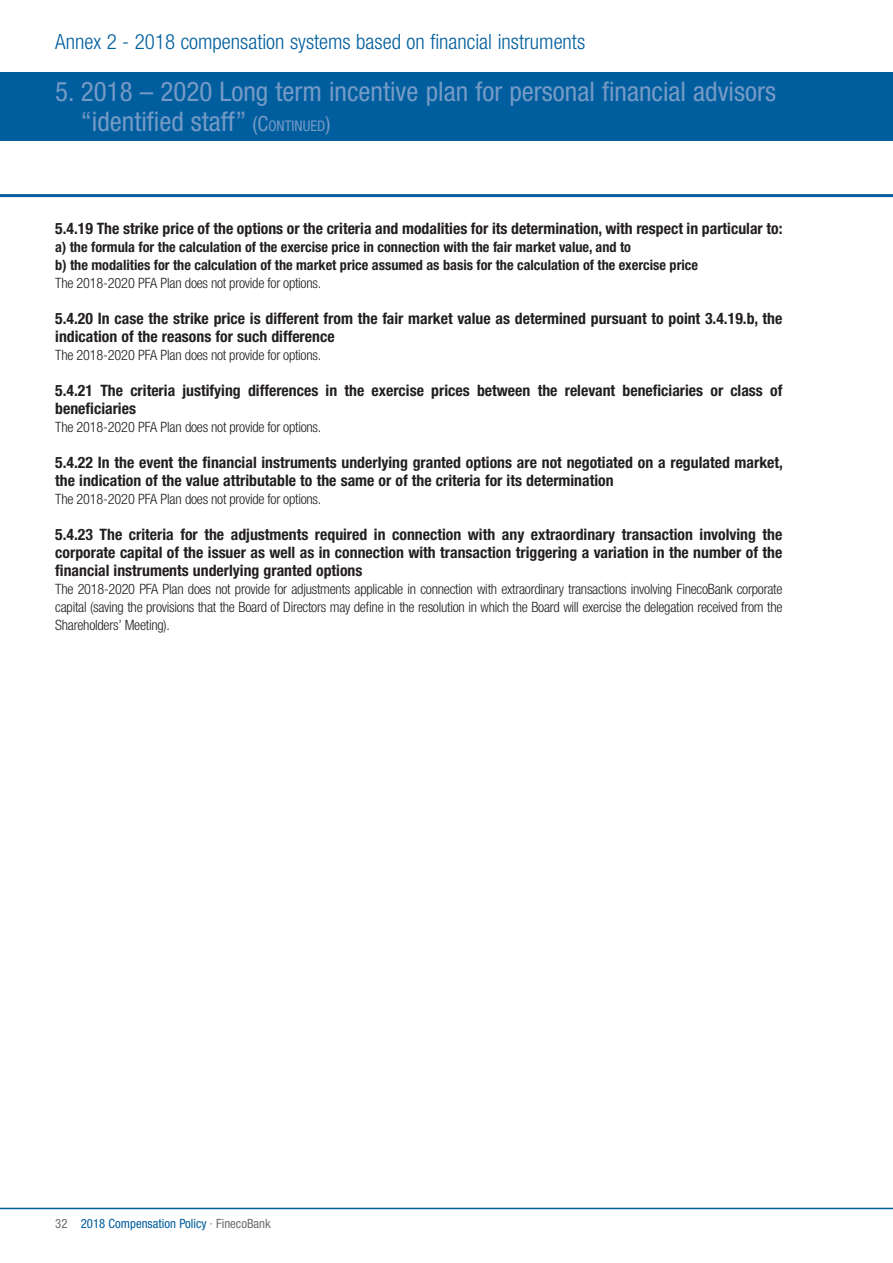
<style>
.page{position:relative;width:893px;height:1263px;background:#fff}
.page>*{position:absolute;margin:0;border:0;box-sizing:border-box;transform-origin:0 0}
.t1{font:condensed 27px/30px "Helvetica Neue LT Std";color:#759ac6}
.t2{font:300 condensed 21px "Helvetica Neue LT Std";color:#005e9e}
.t3{font:700 condensed 15.75px/18px "Helvetica Neue LT Std";color:#231f20}
.t4{font:300 condensed 14.25px/18px "Helvetica Neue LT Std";letter-spacing:-.02em;color:#231f20;text-align:justify}
.t5{font:700 condensed 14.25px/18px "Helvetica Neue LT Std";color:#231f20}
.t6{font:condensed 12.75px "Helvetica Neue LT Std";color:#005e9e}
.t7{font:condensed 12.75px "Helvetica Neue LT Std";color:#6c6d70}
.s1{font-size:21px}
.s2{font-size:14.7px}
.s3{color:#6c6d70}
</style>
<div class="page">
<div style="left:0;top:72px;width:893px;height:68px;background:#005e9e"></div>
<hr style="left:0;top:194px;width:893px;height:3px;background:#005e9e">
<hr style="left:0;top:1208px;width:893px;height:1px;background:#005e9e">
<h2 class="t2" style="left:55px;top:30px;width:531px">Annex 2 - 2018 compensation systems based on financial instruments</h2>
<h1 class="t1" style="left:81px;top:76px;width:697px;text-indent:-26px">5. 2018 – 2020 Long term incentive plan for personal financial advisors “identified staff” <span class="s1">(</span><span class="s1">C</span><span class="s2">ONTINUED</span><span class="s1">)</span></h1>
<p class="t3" style="left:55px;top:219px;width:729px">5.4.19 The strike price of the options or the criteria and modalities for its determination, with respect in particular to:</p>
<p class="t5" style="left:55px;top:238px;width:644px">a) the formula for the calculation of the exercise price in connection with the fair market value, and to<br>b) the modalities for the calculation of the market price assumed as basis for the calculation of the exercise price</p>
<p class="t4" style="left:55px;top:274px;width:267px">The 2018-2020 PFA Plan does not provide for options.</p>
<p class="t3" style="left:55px;top:309px;width:729px">5.4.20 In case the strike price is different from the fair market value as determined pursuant to point 3.4.19.b, the indication of the reasons for such difference</p>
<p class="t4" style="left:55px;top:346px;width:267px">The 2018-2020 PFA Plan does not provide for options.</p>
<p class="t3" style="left:55px;top:381px;width:729px">5.4.21 The criteria justifying differences in the exercise prices between the relevant beneficiaries or class of beneficiaries</p>
<p class="t4" style="left:55px;top:418px;width:268px">The 2018-2020 PFA Plan does not provide for options.</p>
<p class="t3" style="left:55px;top:453px;width:729px">5.4.22 In the event the financial instruments underlying granted options are not negotiated on a regulated market, the indication of the value attributable to the same or of the criteria for its determination</p>
<p class="t4" style="left:55px;top:490px;width:268px">The 2018-2020 PFA Plan does not provide for options.</p>
<p class="t3" style="left:55px;top:525px;width:729px;text-align:justify">5.4.23 The criteria for the adjustments required in connection with any extraordinary transaction involving the corporate capital of the issuer as well as in connection with transaction triggering a variation in the number of the financial instruments underlying granted options</p>
<p class="t4" style="left:55px;top:580px;width:729px">The 2018-2020 PFA Plan does not provide for adjustments applicable in connection with extraordinary transactions involving FinecoBank corporate capital (saving the provisions that the Board of Directors may define in the resolution in which the Board will exercise the delegation received from the Shareholders’ Meeting).</p>
<p class="t7" style="left:55px;top:1216px;width:14px">32</p>
<p class="t6" style="left:81px;top:1216px;width:192px">2018 Compensation Policy <span class="s3">· FinecoBank</span></p>
</div>
